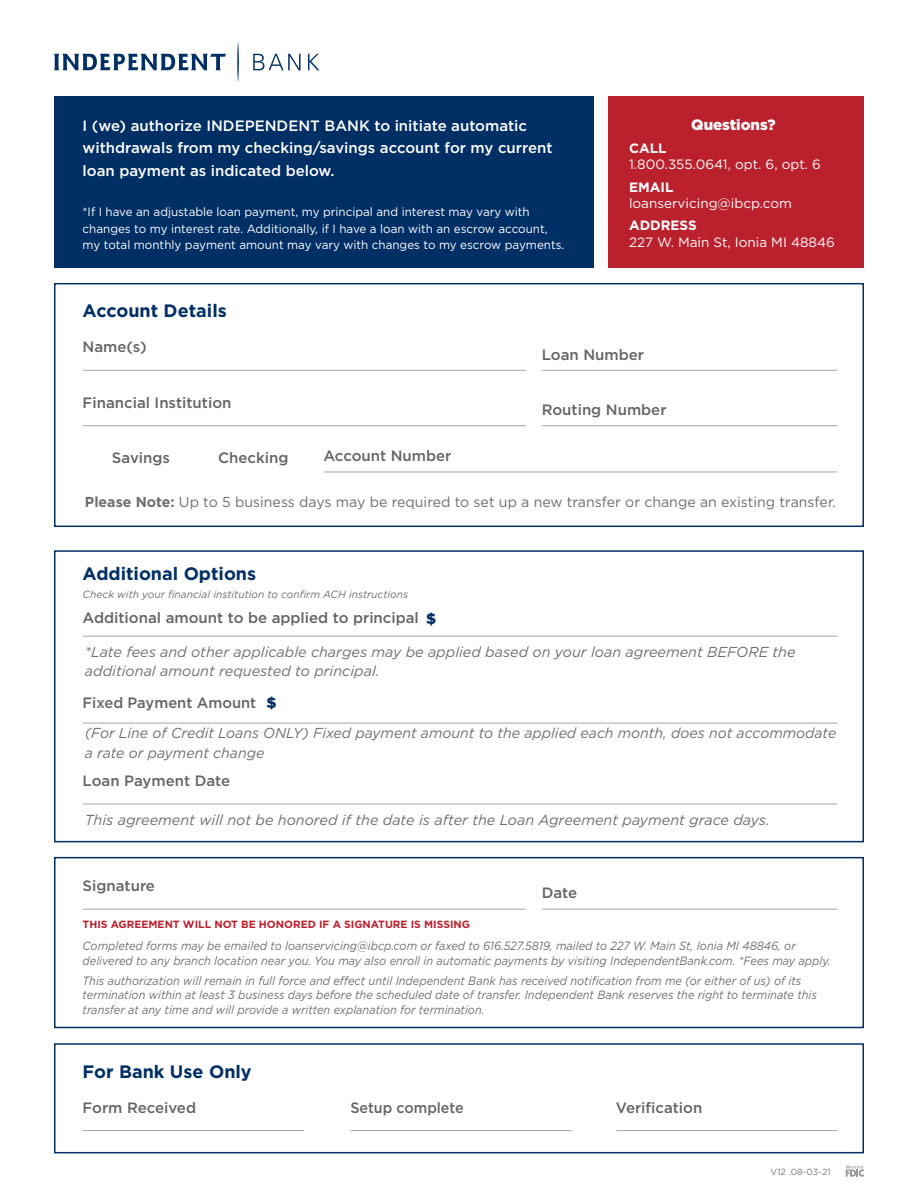
<style>
.page{position:relative;width:918px;height:1188px;background:#fff}
.page>*{position:absolute;margin:0;border:0;box-sizing:border-box;transform-origin:0 0}
.t1{font:700 18px "Gotham";color:#002f65}
.t2{font:500 15px "Gotham";color:#636466}
.t3{font:500 15px/22.5px "Gotham";color:#fff}
.t4{font:500 15px "Gotham";color:#636466;scale:.95 1}
.t5{font:900 15px "Gotham";color:#fff}
.t6{font:900 15px "Gotham";color:#002f65}
.t7{font:italic 14.4px/19.2px "Gotham";color:#6d6e71}
.t8{font:14.4px "Gotham";color:#6d6e71}
.t9{font:13.5px "Gotham";color:#fff}
.t10{font:700 13.5px "Gotham";color:#fff}
.t11{font:italic 12px/14.4px "Gotham";color:#6d6e71;scale:.92 1}
.t12{font:12px/16.5px "Gotham";color:#fff}
.t13{font:italic 10.5px "Gotham";color:#6d6e71}
.t14{font:700 10.5px "Gotham";color:#bb202d}
.t15{font:9px "Gotham";color:#77787b}
.s1{font-weight:700}
</style>
<div class="page">
<hr style="left:83px;top:370px;width:443px;height:1px;background:#939598">
<hr style="left:83px;top:1130px;width:221px;height:1px;background:#939598">
<hr style="left:616px;top:1130px;width:221px;height:1px;background:#939598">
<hr style="left:351px;top:1130px;width:221px;height:1px;background:#939598">
<hr style="left:83px;top:909px;width:443px;height:1px;background:#939598">
<hr style="left:83px;top:636px;width:754px;height:1px;background:#939598">
<hr style="left:83px;top:723px;width:754px;height:1px;background:#939598">
<hr style="left:83px;top:803px;width:754px;height:2px;background:#939598">
<hr style="left:83px;top:425px;width:443px;height:1px;background:#939598">
<hr style="left:542px;top:370px;width:295px;height:1px;background:#939598">
<hr style="left:542px;top:909px;width:295px;height:1px;background:#939598">
<hr style="left:542px;top:425px;width:295px;height:1px;background:#939598">
<hr style="left:324px;top:471px;width:513px;height:1px;background:#939598">
<svg style="left:54px;top:54px;width:172px;height:16px"></svg>
<svg style="left:253px;top:54px;width:48px;height:16px"></svg>
<svg style="left:308px;top:54px;width:11px;height:16px"></svg>
<svg style="left:237px;top:42px;width:2px;height:40px"></svg>
<div style="left:54px;top:97px;width:539px;height:171px;background:#002f65"></div>
<div style="left:54px;top:283px;width:810px;height:244px;border:2px solid #002f65"></div>
<div style="left:54px;top:1043px;width:810px;height:110px;border:2px solid #002f65"></div>
<div style="left:54px;top:550px;width:810px;height:292px;border:2px solid #002f65"></div>
<div style="left:54px;top:857px;width:810px;height:171px;border:2px solid #002f65"></div>
<div style="left:608px;top:97px;width:256px;height:171px;background:#bb202d"></div>
<svg style="left:846px;top:1165px;width:18px;height:12px"></svg>
<p class="t3" style="left:83px;top:114px;width:471px">I (we) authorize INDEPENDENT BANK to initiate automatic withdrawals from my checking/savings account for my current loan payment as indicated below.</p>
<p class="t12" style="left:83px;top:203px;width:483px">*If I have an adjustable loan payment, my principal and interest may vary with changes to my interest rate. Additionally, if I have a loan with an escrow account, my total monthly payment amount may vary with changes to my escrow payments.</p>
<h1 class="t1" style="left:83px;top:301px;width:146px">Account Details</h1>
<p class="t5" style="left:691px;top:116px;width:86px">Questions?</p>
<p class="t10" style="left:629px;top:140px;width:39px">CALL</p>
<p class="t9" style="left:629px;top:157px;width:193px">1.800.355.0641, opt. 6, opt. 6</p>
<p class="t10" style="left:629px;top:179px;width:46px">EMAIL</p>
<p class="t9" style="left:629px;top:196px;width:164px">loanservicing@ibcp.com</p>
<p class="t10" style="left:629px;top:218px;width:69px">ADDRESS</p>
<p class="t9" style="left:629px;top:234px;width:207px">227 W. Main St, Ionia MI 48846</p>
<p class="t2" style="left:83px;top:339px;width:66px">Name(s)</p>
<p class="t2" style="left:83px;top:394px;width:150px">Financial Institution</p>
<p class="t2" style="left:112px;top:449px;width:60px">Savings</p>
<p class="t2" style="left:218px;top:449px;width:72px">Checking</p>
<p class="t2" style="left:324px;top:447px;width:129px">Account Number</p>
<p class="t2" style="left:542px;top:346px;width:104px">Loan Number</p>
<p class="t2" style="left:542px;top:401px;width:126px">Routing Number</p>
<p class="t8" style="left:85px;top:494px;width:753px"><span class="s1">Please Note:</span> Up to 5 business days may be required to set up a new transfer or change an existing transfer.</p>
<h1 class="t1" style="left:83px;top:563px;width:175px">Additional Options</h1>
<p class="t13" style="left:83px;top:587px;width:327px">Check with your financial institution to confirm ACH instructions</p>
<p class="t2" style="left:83px;top:609px;width:338px">Additional amount to be applied to principal</p>
<p class="t6" style="left:426px;top:610px;width:11px">$</p>
<p class="t7" style="left:85px;top:642px;width:712px">*Late fees and other applicable charges may be applied based on your loan agreement BEFORE the additional amount requested to principal.</p>
<p class="t2" style="left:83px;top:695px;width:175px">Fixed Payment Amount</p>
<p class="t6" style="left:267px;top:694px;width:11px">$</p>
<p class="t7" style="left:85px;top:723px;width:753px">(For Line of Credit Loans ONLY) Fixed payment amount to the applied each month, does not accommodate a rate or payment change</p>
<p class="t2" style="left:83px;top:772px;width:149px">Loan Payment Date</p>
<p class="t7" style="left:85px;top:810px;width:686px">This agreement will not be honored if the date is after the Loan Agreement payment grace days.</p>
<p class="t2" style="left:83px;top:877px;width:74px">Signature</p>
<p class="t14" style="left:83px;top:918px;width:389px">THIS AGREEMENT WILL NOT BE HONORED IF A SIGNATURE IS MISSING</p>
<p class="t2" style="left:542px;top:885px;width:37px">Date</p>
<p class="t11" style="left:83px;top:939px;width:815px">Completed forms may be emailed to loanservicing@ibcp.com or faxed to 616.527.5819, mailed to 227 W. Main St, Ionia MI 48846, or delivered to any branch location near you. You may also enroll in automatic payments by visiting IndependentBank.com. *Fees may apply.</p>
<p class="t11" style="left:83px;top:973px;width:800px">This authorization will remain in full force and effect until Independent Bank has received notification from me (or either of us) of its termination within at least 3 business days before the scheduled date of transfer. Independent Bank reserves the right to terminate this transfer at any time and will provide a written explanation for termination.</p>
<h1 class="t1" style="left:83px;top:1061px;width:171px">For Bank Use Only</h1>
<p class="t2" style="left:83px;top:1099px;width:115px">Form Received</p>
<p class="t4" style="left:350px;top:1099px;width:121px">Setup complete</p>
<p class="t2" style="left:616px;top:1099px;width:88px">Verification</p>
<p class="t15" style="left:771px;top:1167px;width:62px">V12 .08-03-21</p>
</div>
